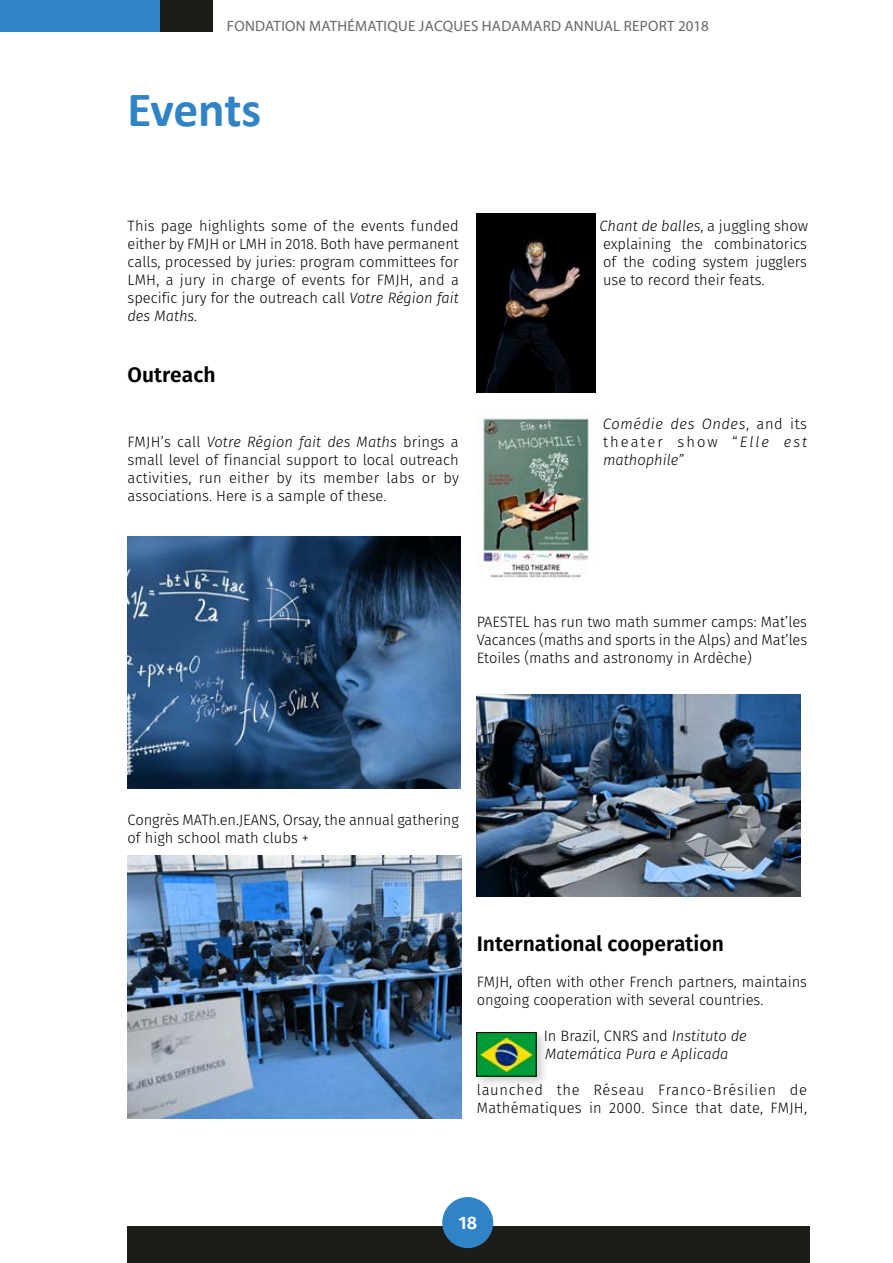
<style>
.page{position:relative;width:893px;height:1263px;background:#fff}
.page>*{position:absolute;margin:0;border:0;box-sizing:border-box;transform-origin:0 0}
.titre_principal{font:700 49.5px "Calibri";letter-spacing:-.01em;color:#3084c6}
.parent_herve{font:600 21px "Fira Sans";color:#000}
.titre_int{font:600 21px "Fira Sans";color:#000}
.t1{font:600 18px "Fira Sans";color:#fff}
.texte_justif_c10_def{font:300 15px/18px "Fira Sans";color:#000;text-align:justify}
.parent_herve-2{font:italic 300 15px/18px "Fira Sans";color:#000;text-align:justify}
.parent_herve-3{font:300 15px/18px "Fira Sans";color:#000;text-align:justify}
.t2{font:15px "Myriad Pro";letter-spacing:.02em;color:#696664}
.s1{font-style:italic}
.s2{font-style:normal}
</style>
<div class="page">
<div style="left:53px;top:0;width:160px;height:31px;background:#1e1c18"></div>
<div style="left:128px;top:1226px;width:682px;height:37px;background:#1e1c18"></div>
<div style="left:442px;top:1197px;width:51px;height:51px;background:#3084c6;border-radius:50%"></div>
<div style="left:0;top:0;width:159px;height:31px;background:#3084c6"></div>
<img style="left:128px;top:537px;width:333px;height:252px">
<img style="left:128px;top:856px;width:333px;height:262px">
<img style="left:477px;top:694px;width:324px;height:203px">
<img style="left:476px;top:214px;width:119px;height:178px">
<img style="left:483px;top:418px;width:106px;height:160px">
<div style="left:472px;top:1028px;width:77px;height:61px;background:#000;opacity:.2"></div>
<img style="left:478px;top:1034px;width:56px;height:40px">
<div style="left:476px;top:1032px;width:60px;height:44px;border:1px solid #000"></div>
<p class="t2" style="left:227px;top:17px;width:483px">FONDATION MATHÉMATIQUE JACQUES HADAMARD ANNUAL REPORT 2018</p>
<p class="titre_principal" style="left:128px;top:79px;width:135px">Events</p>
<p class="texte_justif_c10_def" style="left:128px;top:216px;width:333px">This page highlights some of the events funded either by FMJH or LMH in 2018. Both have permanent calls, processed by juries: program committees for LMH, a jury in charge of events for FMJH, and a specific jury for the outreach call <span class="s1">Votre Région fait des Maths.</span></p>
<p class="titre_int" style="left:128px;top:360px;width:89px">Outreach</p>
<p class="texte_justif_c10_def" style="left:128px;top:432px;width:333px">FMJH’s call <span class="s1">Votre Région fait des Maths</span> brings a small level of financial support to local outreach activities, run either by its member labs or by associations. Here is a sample of these.</p>
<p class="parent_herve-3" style="left:599px;top:216px;width:210px"><span class="s1">Chant de balles</span>, a juggling show explaining the combinatorics of the coding system jugglers use to record their feats.</p>
<p class="parent_herve-2" style="left:603px;top:414px;width:206px">Comédie des Ondes<span class="s2">, and its theater show “</span>Elle est mathophile”</p>
<p class="texte_justif_c10_def" style="left:477px;top:612px;width:332px">PAESTEL has run two math summer camps: Mat’les Vacances (maths and sports in the Alps) and Mat’les Etoiles (maths and astronomy in Ardèche)</p>
<p class="texte_justif_c10_def" style="left:128px;top:810px;width:333px">Congrès MATh.en.JEANS, Orsay, the annual gathering of high school math clubs +</p>
<p class="parent_herve" style="left:477px;top:929px;width:249px">International cooperation</p>
<p class="texte_justif_c10_def" style="left:477px;top:972px;width:332px">FMJH, often with other French partners, maintains ongoing cooperation with several countries.</p>
<p class="parent_herve-2" style="left:544px;top:1026px;width:205px"><span class="s2">In Brazil, CNRS and</span> Instituto de<br>Matemática Pura e Aplicada</p>
<p class="texte_justif_c10_def" style="left:477px;top:1080px;width:332px">launched the Réseau Franco-Brésilien de<br>Mathématiques in 2000. Since that date, FMJH,</p>
<p class="t1" style="left:458px;top:1210px;width:20px">18</p>
</div>
